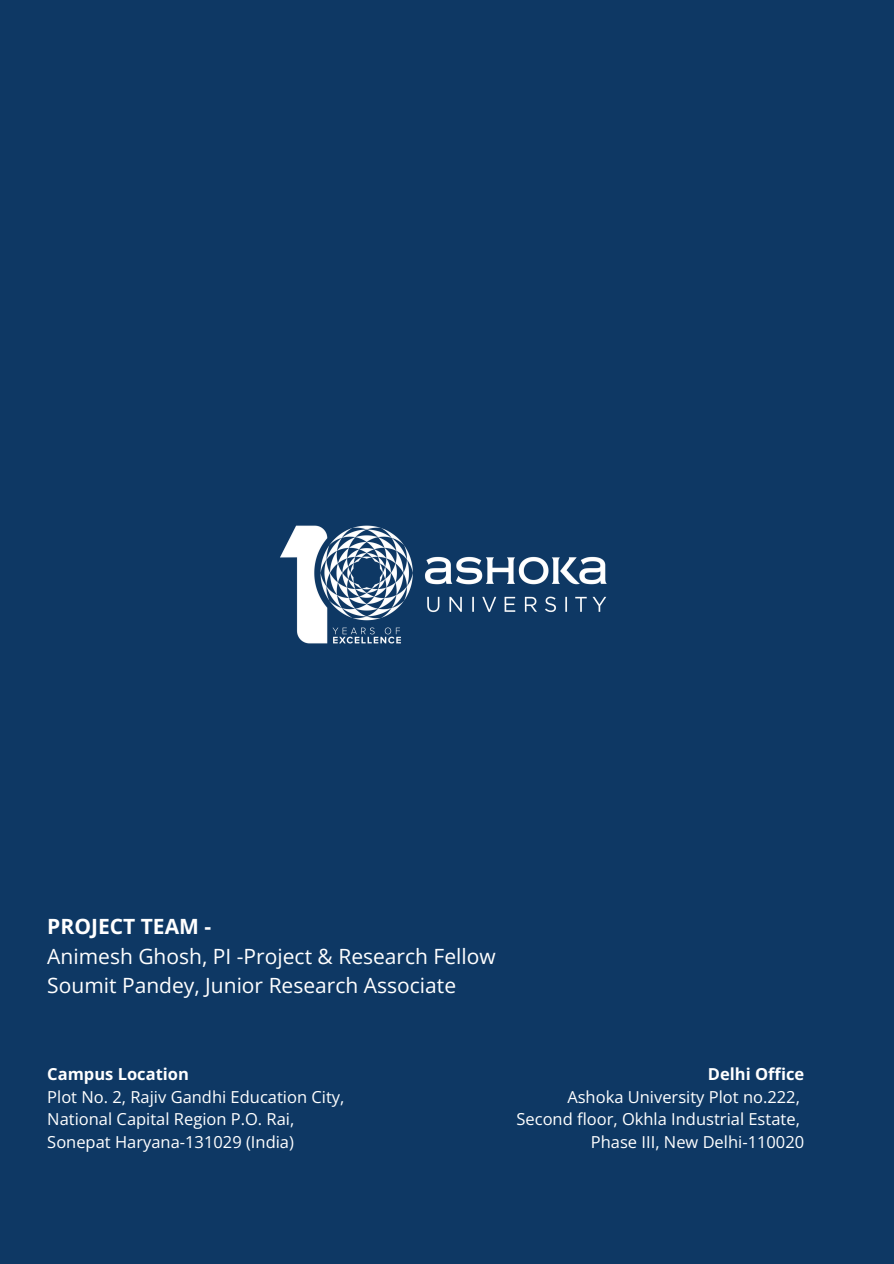
<style>
.page{position:relative;width:894px;height:1264px;background:#fff}
.page>*{position:absolute;margin:0;border:0;box-sizing:border-box;transform-origin:0 0}
.t1{font:21px/29.2px "Open Sans";color:#fff}
.t2{font:16.5px "Open Sans";color:#fff}
.t3{font:700 16.5px "Open Sans";color:#fff}
.s1{font-weight:700}
</style>
<div class="page">
<div style="left:0;top:0;width:893px;height:1263px;background:#0e3864"></div>
<img style="left:280px;top:525px;width:327px;height:119px">
<h1 class="t1" style="left:47px;top:911px;width:450px"><span class="s1">PROJECT TEAM -<br></span>Animesh Ghosh, PI -Project &amp; Research Fellow<br>Soumit Pandey, Junior Research Associate</h1>
<p class="t3" style="left:47px;top:1062px;width:143px">Campus Location</p>
<p class="t2" style="left:47px;top:1084px;width:298px">Plot No. 2, Rajiv Gandhi Education City,</p>
<p class="t2" style="left:47px;top:1107px;width:248px">National Capital Region P.O. Rai,</p>
<p class="t2" style="left:47px;top:1129px;width:248px">Sonepat Haryana-131029 (India)</p>
<p class="t3" style="left:707px;top:1062px;width:98px">Delhi Office</p>
<p class="t2" style="left:567px;top:1084px;width:234px">Ashoka University Plot no.222,</p>
<p class="t2" style="left:516px;top:1107px;width:285px">Second floor, Okhla Industrial Estate,</p>
<p class="t2" style="left:590px;top:1129px;width:215px">Phase III, New Delhi-110020</p>
</div>
